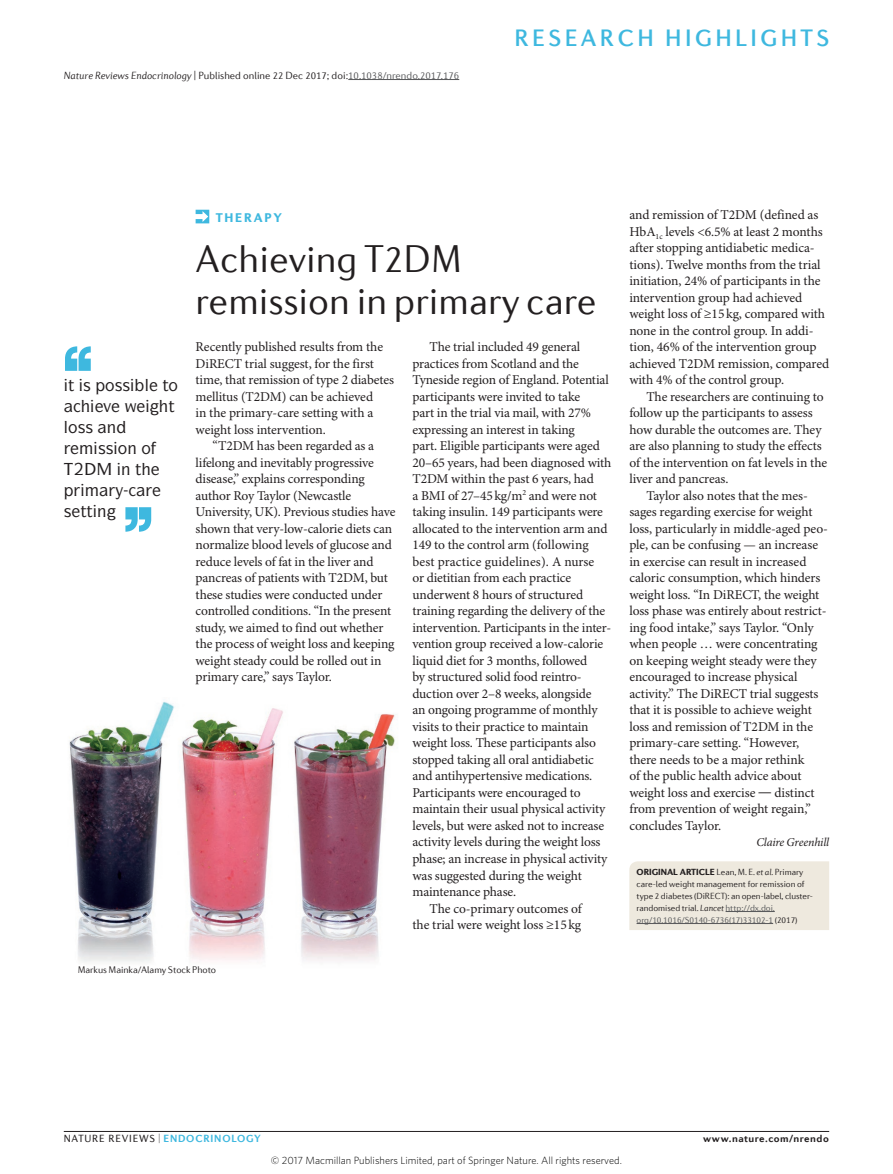
<style>
.page{position:relative;width:893px;height:1174px;background:#fff}
.page>*{position:absolute;margin:0;border:0;box-sizing:border-box;transform-origin:0 0}
.Title{font:300 39px/42px "Diverda Sans Com";color:#231f20}
.t1{font:500 24px "Diverda Sans Com";letter-spacing:.14em;color:#3eb8df}
.Pull_quote{font:500 16.5px/21px "ITC Symbol Std";color:#231f20}
.Body_text{font:13.5px/16.5px "Minion Pro";letter-spacing:-.01em;color:#231f20}
.Body_first{font:13.5px/16.5px "Minion Pro";letter-spacing:-.005em;color:#231f20}
.Strapline{font:900 12.75px "Diverda Sans Com";letter-spacing:.14em;color:#3eb8df}
.Author{font:italic 12px "Minion Pro";letter-spacing:-.015em;color:#231f20}
.AOP_line{font:300 10.5px "Diverda Sans Com";color:#231f20}
.t2{font:300 10.5px "Whitney";color:#000}
.t3{font:10.5px "Diverda Sans Com";letter-spacing:.075em;color:#231f20}
.t4{font:700 10.5px "Diverda Sans Com";letter-spacing:.045em;color:#231f20}
.Credit_line{font:300 9.75px "Diverda Sans Com";letter-spacing:-.005em;color:#231f20}
.Info_box_text{font:300 9px/12px "Diverda Sans Com";letter-spacing:-.005em;color:#231f20}
.s1{font-style:italic}
.s2{color:#57585a}
.s3{font-weight:900}
.s4{font-weight:700;color:#3eb8df}
</style>
<div class="page">
<hr style="left:64px;top:1131px;width:765px;height:1px;background:#231f20">
<img style="left:69px;top:701px;width:326px;height:262px">
<svg style="left:65px;top:346px;width:26px;height:25px"></svg>
<svg style="left:196px;top:210px;width:13px;height:13px"></svg>
<div style="left:629px;top:861px;width:200px;height:69px;background:#eee9de"></div>
<hr style="left:726px;top:911px;width:49px;height:1px;background:#57585a">
<hr style="left:637px;top:923px;width:136px;height:1px;background:#57585a">
<hr style="left:348px;top:79px;width:111px;height:1px;background:#57585a">
<svg style="left:125px;top:507px;width:27px;height:24px"></svg>
<p class="AOP_line" style="left:64px;top:69px;width:397px"><span class="s1">Nature Reviews Endocrinology</span> | Published online 22 Dec 2017; doi:<span class="s2">10.1038/nrendo.2017.176</span></p>
<h2 class="t1" style="left:514px;top:24px;width:316px">RESEARCH HIGHLIGHTS</h2>
<p class="Pull_quote" style="left:103px;top:374px;width:76px;text-indent:-35px">▼ ▲ □▲▲ ● ▼□ ❖</p>
<p class="Pull_quote" style="left:64px;top:416px;width:54px">●□▲▲ ■</p>
<p class="Pull_quote" style="left:98px;top:437px;width:54px">▲▲ □■ □</p>
<p class="Pull_quote" style="left:64px;top:500px;width:44px">▲ ▼▼■</p>
<p class="Strapline" style="left:216px;top:210px;width:68px">THERAPY</p>
<p class="Title" style="left:196px;top:238px;width:402px">Achieving T2DM remission in primary care</p>
<p class="Body_first" style="left:196px;top:339px;width:200px">Recently published results from the DiRECT trial suggest, for the first time, that remission of type 2 diabetes mellitus (T2DM) can be achieved<br>in the primary-care setting with a weight loss intervention.</p>
<p class="Body_text" style="left:196px;top:438px;width:201px;text-indent:17px">“T2DM has been regarded as a lifelong and inevitably progressive disease,” explains corresponding author Roy Taylor (Newcastle University, UK). Previous studies have shown that very-low-calorie diets can normalize blood levels of glucose and reduce levels of fat in the liver and pancreas of patients with T2DM, but these studies were conducted under controlled conditions. “In the present study, we aimed to find out whether the process of weight loss and keeping weight steady could be rolled out in primary care,” says Taylor.</p>
<p class="Body_text" style="left:412px;top:339px;width:200px;text-indent:17px">The trial included 49 general practices from Scotland and the Tyneside region of England. Potential participants were invited to take<br>part in the trial via mail, with 27% expressing an interest in taking<br>part. Eligible participants were aged 20–65 years, had been diagnosed with T2DM within the past 6 years, had<br>a BMI of 27–45kg/m<sup>2</sup> and were not taking insulin. 149 participants were allocated to the intervention arm and 149 to the control arm (following best practice guidelines). A nurse<br>or dietitian from each practice underwent 8 hours of structured training regarding the delivery of the intervention. Participants in the inter&shy;vention group received a low-calorie liquid diet for 3 months, followed<br>by structured solid food reintro&shy;duction over 2–8 weeks, alongside<br>an ongoing programme of monthly visits to their practice to maintain weight loss. These participants also stopped taking all oral antidiabetic and antihypertensive medications.<br>Participants were encouraged to maintain their usual physical activity levels, but were asked not to increase activity levels during the weight loss phase; an increase in physical activity was suggested during the weight maintenance phase.</p>
<p class="Body_text" style="left:412px;top:900px;width:171px;text-align:right">The co-primary outcomes of the trial were weight loss ≥15kg</p>
<p class="Credit_line" style="left:78px;top:964px;width:140px">Markus Mainka/Alamy Stock Photo</p>
<p class="Body_text" style="left:629px;top:207px;width:201px">and remission of T2DM (defined as HbA<sub>1c</sub> levels &lt;6.5% at least 2 months after stopping antidiabetic medica&shy;tions). Twelve months from the trial initiation, 24% of participants in the intervention group had achieved weight loss of ≥15kg, compared with none in the control group. In addi&shy;tion, 46% of the intervention group achieved T2DM remission, compared with 4% of the control group.</p>
<p class="Body_text" style="left:629px;top:389px;width:199px;text-indent:17px">The researchers are continuing to follow up the participants to assess how durable the outcomes are. They are also planning to study the effects of the intervention on fat levels in the liver and pancreas.</p>
<p class="Body_text" style="left:629px;top:488px;width:200px;text-indent:17px">Taylor also notes that the mes&shy;sages regarding exercise for weight loss, particularly in middle-aged peo&shy;ple, can be confusing — an increase in exercise can result in increased caloric consumption, which hinders weight loss. “In DiRECT, the weight loss phase was entirely about restrict&shy;ing food intake,” says Taylor. “Only when people … were concentrating on keeping weight steady were they encouraged to increase physical activity.” The DiRECT trial suggests that it is possible to achieve weight loss and remission of T2DM in the primary-care setting. “However, there needs to be a major rethink<br>of the public health advice about weight loss and exercise</p>
<p class="Body_text" style="left:629px;top:785px;width:187px;text-indent:145px">distinct from prevention of weight regain,” concludes Taylor.</p>
<p class="Author" style="left:756px;top:835px;width:74px">Claire Greenhill</p>
<p class="Info_box_text" style="left:637px;top:865px;width:178px"><span class="s3">ORIGINAL ARTICLE</span> Lean, M. E. <span class="s1">et al.</span> Primary care-led weight management for remission of type 2 diabetes (DiRECT): an open-label, cluster&shy;randomised trial. <span class="s1">Lancet</span> <span class="s2">http://dx.doi. org/10.1016/S0140-6736(17)33102-1</span> (2017)</p>
<p class="t3" style="left:64px;top:1132px;width:199px">NATURE REVIEWS | <span class="s4">ENDOCRINOLOGY</span></p>
<p class="t4" style="left:703px;top:1132px;width:127px">www.nature.com/nrendo</p>
<p class="t2" style="left:271px;top:1153px;width:352px">© 2017 Macmillan Publishers Limited, part of Springer Nature. All rights reserved.</p>
</div>
